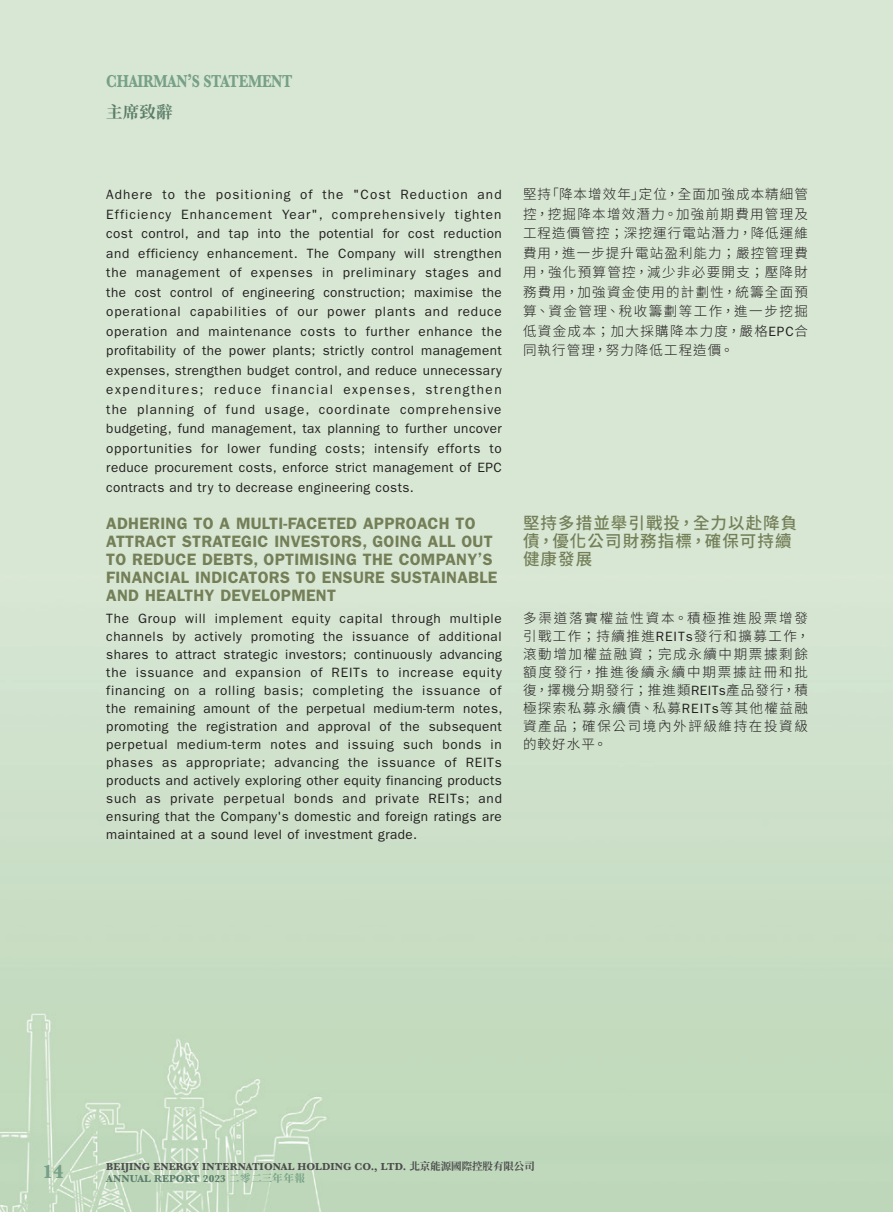
<style>
.page{position:relative;width:893px;height:1212px;background:#fff}
.page>*{position:absolute;margin:0;border:0;box-sizing:border-box;transform-origin:0 0}
.t1{font:700 19.5px "Baskerville";color:#76a087}
.t2{font:700 18px "Baskerville";letter-spacing:-.02em;color:#76a087;scale:.8 1}
.Heading_1{font:600 16.5px/18px "ITC Franklin Gothic Std";letter-spacing:.015em;color:#747f58}
.Heading_1-2{font:500 16.5px/18px "Source Han Sans TC";letter-spacing:.065em;color:#747f58}
.t3{font:700 16.5px "Source Han Serif TC";color:#5b7e6a}
.C_Body_Text{font:13.5px/19.5px "ITC Franklin Gothic Std";letter-spacing:.03em;color:#231f20;text-align:justify}
.C_Body_Text-2{font:300 13.5px/19.5px "Source Han Sans TC";letter-spacing:.115em;color:#231f20;text-align:justify}
.t4{font:700 10.5px/12px "Baskerville";letter-spacing:.01em;color:#4b4c4d}
.s1{font-family:"ITC Franklin Gothic Std";font-weight:400}
.s2{font-family:"Source Han Serif TC"}
.s3{color:#5b7e6a}
.s4{font-family:"Source Han Serif TC";color:#76a087}
</style>
<div class="page">
<img style="left:0;top:0;width:893px;height:1212px">
<h2 class="t2" style="left:106px;top:68px;width:234px">CHAIRMAN’S STATEMENT</h2>
<p class="t3" style="left:106px;top:102px;width:68px">主席致辭</p>
<p class="C_Body_Text" style="left:106px;top:185px;width:397px">Adhere to the positioning of the "Cost Reduction and Efficiency Enhancement Year", comprehensively tighten cost control, and tap into the potential for cost reduction and efficiency enhancement. The Company will strengthen the management of expenses in preliminary stages and the cost control of engineering construction; maximise the operational capabilities of our power plants and reduce operation and maintenance costs to further enhance the profitability of the power plants; strictly control management expenses, strengthen budget control, and reduce unnecessary expenditures; reduce financial expenses, strengthen the planning of fund usage, coordinate comprehensive budgeting, fund management, tax planning to further uncover opportunities for lower funding costs; intensify efforts to reduce procurement costs, enforce strict management of EPC contracts and try to decrease engineering costs.</p>
<p class="Heading_1" style="left:106px;top:514px;width:393px">ADHERING TO A MULTI-FACETED APPROACH TO ATTRACT STRATEGIC INVESTORS, GOING ALL OUT TO REDUCE DEBTS, OPTIMISING THE COMPANY’S FINANCIAL INDICATORS TO ENSURE SUSTAINABLE AND HEALTHY DEVELOPMENT</p>
<p class="C_Body_Text" style="left:106px;top:610px;width:398px;line-height:18px">The Group will implement equity capital through multiple channels by actively promoting the issuance of additional shares to attract strategic investors; continuously advancing the issuance and expansion of REITs to increase equity financing on a rolling basis; completing the issuance of the remaining amount of the perpetual medium-term notes, promoting the registration and approval of the subsequent perpetual medium-term notes and issuing such bonds in phases as appropriate; advancing the issuance of REITs products and actively exploring other equity financing products such as private perpetual bonds and private REITs; and ensuring that the Company's domestic and foreign ratings are maintained at a sound level of investment grade.</p>
<p class="C_Body_Text-2" style="left:523px;top:185px;width:286px">堅持「降本增效年」定位，全面加強成本精細管控，挖掘降本增效潛力。加強前期費用管理及工程造價管控；深挖運行電站潛力，降低運維費用，進一步提升電站盈利能力；嚴控管理費用，強化預算管控，減少非必要開支；壓降財務費用，加強資金使用的計劃性，統籌全面預算、資金管理、稅收籌劃等工作，進一步挖掘低資金成本；加大採購降本力度，嚴格<span class="s1">EPC</span>合同執行管理，努力降低工程造價。</p>
<p class="Heading_1-2" style="left:523px;top:514px;width:276px">堅持多措並舉引戰投，全力以赴降負債，優化公司財務指標，確保可持續健康發展</p>
<p class="C_Body_Text-2" style="left:523px;top:610px;width:288px;line-height:18px;text-align:left">多渠道落實權益性資本。積極推進股票增發引戰工作；持續推進<span class="s1">REITs</span>發行和擴募工作，滾動增加權益融資；完成永續中期票據剩餘額度發行，推進後續永續中期票據註冊和批復，擇機分期發行；推進類<span class="s1">REITs</span>產品發行，積極探索私募永續債、私募<span class="s1">REITs</span>等其他權益融資產品；確保公司境內外評級維持在投資級的較好水平。</p>
<h1 class="t1" style="left:43px;top:1158px;width:23px">14</h1>
<p class="t4" style="left:106px;top:1161px;width:430px">BEIJING ENERGY INTERNATIONAL HOLDING CO., LTD. <span class="s2">北京能源國際控股有限公司<br></span><span class="s3">ANNUAL REPORT 2023</span> <span class="s4">二零二三年年報</span></p>
</div>
